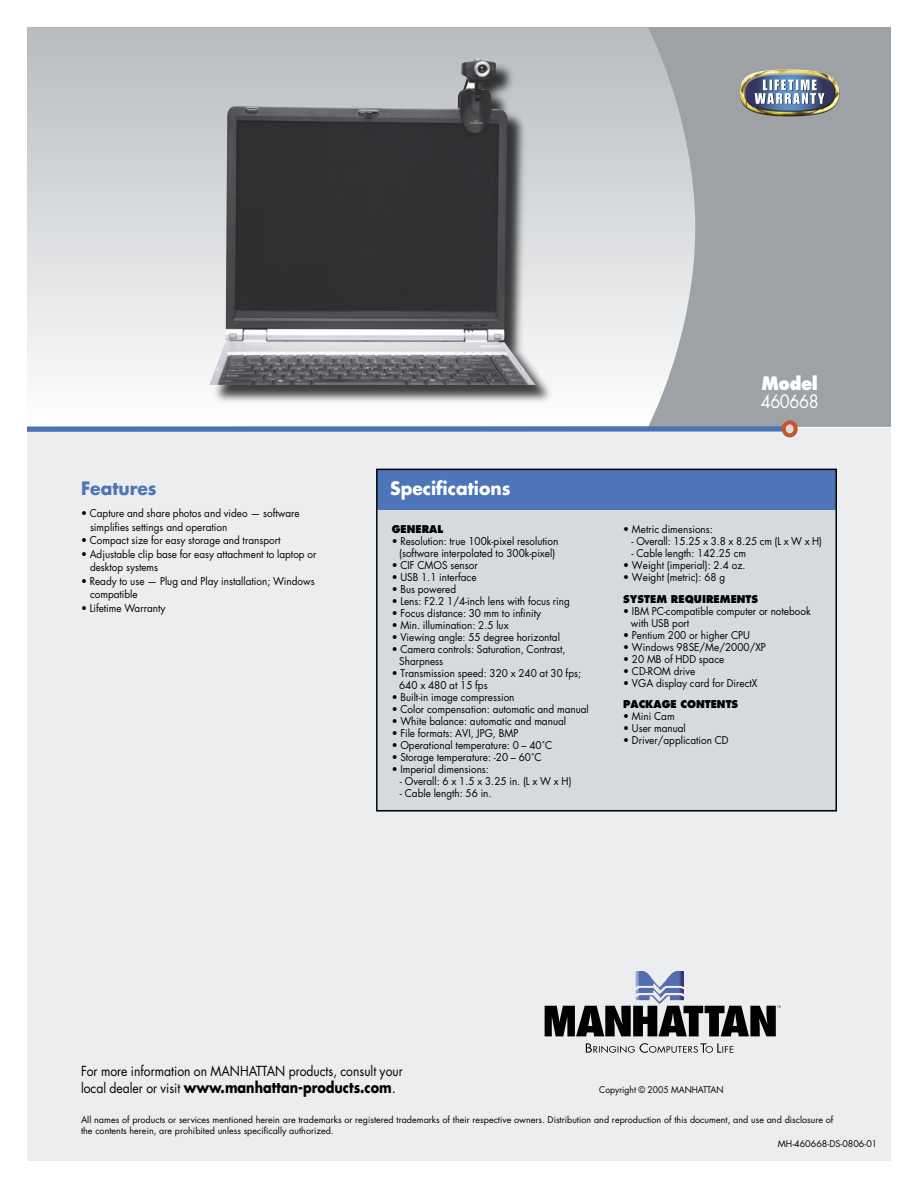
<style>
.page{position:relative;width:918px;height:1188px;background:#fff}
.page>*{position:absolute;margin:0;border:0;box-sizing:border-box;transform-origin:0 0}
.t1{font:700 18px "Futura Std";color:#fff;scale:.95 1}
.t2{font:700 18px "Futura Std";color:#4d75b7;scale:.95 1}
.t3{font:18px "Futura Std";letter-spacing:-.025em;color:#fff;scale:.9 1}
.t4{font:800 18px "Futura Std";letter-spacing:-.025em;color:#fff;scale:.9 1}
.t5{font:700 15px "Futura Std";color:#000;scale:.85 1}
.t6{font:13.5px "Futura Std";color:#000;scale:.9 1}
.t7{font:10.5px/12px "Futura Std";color:#000;scale:.95 1}
.t8{font:800 10.5px "Futura Std";color:#000;scale:.95 1}
.t9{font:9px/10.5px "Futura Std";color:#000}
.t10{font:9px "Futura Std";color:#000;scale:.95 1}
.s1{font-weight:400;font-size:13.5px}
.s2{font-weight:400}
</style>
<div class="page">
<div style="left:27px;top:27px;width:675px;height:402px;background:linear-gradient(to bottom,#b7bbbf,#fefeff)"></div>
<svg style="left:648px;top:27px;width:243px;height:400px;background:#a4a8ad"></svg>
<div style="left:27px;top:429px;width:864px;height:732px;background:#ebedef"></div>
<div style="left:378px;top:470px;width:458px;height:341px;background:#d6dadd"></div>
<div style="left:27px;top:426px;width:756px;height:6px;background:#4975b8"></div>
<div style="left:784px;top:422px;width:12px;height:13px;background:#d6dadd;border-radius:50%"></div>
<div style="left:782px;top:420px;width:16px;height:17px;border:4px solid #c85427;border-radius:50%"></div>
<svg style="left:545px;top:1006px;width:236px;height:30px"></svg>
<img style="left:635px;top:971px;width:49px;height:33px">
<svg style="left:586px;top:1043px;width:147px;height:10px"></svg>
<div style="left:377px;top:469px;width:460px;height:41px;background:#4d75b7"></div>
<img style="left:828px;top:75px;width:11px;height:31px">
<div style="left:212px;top:60px;width:342px;height:346px;background:#000;opacity:.75"></div>
<img style="left:210px;top:58px;width:297px;height:327px">
<div style="left:376px;top:469px;width:461px;height:342px;border:1px solid #000"></div>
<h1 class="t2" style="left:81px;top:476px;width:81px">Features</h1>
<p class="t7" style="left:90px;top:507px;width:222px;line-height:13.5px;text-indent:-9px">• Capture and share photos and video — software simplifies settings and operation</p>
<p class="t7" style="left:81px;top:535px;width:212px">• Compact size for easy storage and transport</p>
<p class="t7" style="left:90px;top:547px;width:240px;line-height:13.5px;text-indent:-9px">• Adjustable clip base for easy attachment to laptop or desktop systems</p>
<p class="t7" style="left:90px;top:574px;width:238px;line-height:13.5px;text-indent:-9px">• Ready to use — Plug and Play installation; Windows compatible</p>
<p class="t7" style="left:81px;top:602px;width:90px">• Lifetime Warranty</p>
<h1 class="t1" style="left:390px;top:476px;width:128px">Specifications</h1>
<p class="t8" style="left:392px;top:522px;width:56px">GENERAL</p>
<p class="t7" style="left:392px;top:535px;width:177px;text-align:center">• Resolution: true 100k-pixel resolution (software interpolated to 300k-pixel)</p>
<p class="t7" style="left:392px;top:559px;width:92px">• CIF CMOS sensor</p>
<p class="t7" style="left:392px;top:571px;width:91px">• USB 1.1 interface</p>
<p class="t7" style="left:392px;top:583px;width:69px">• Bus powered</p>
<p class="t7" style="left:392px;top:595px;width:189px">• Lens: F2.2 1/4-inch lens with focus ring</p>
<p class="t7" style="left:392px;top:607px;width:159px">• Focus distance: 30 mm to infinity</p>
<p class="t7" style="left:392px;top:619px;width:125px">• Min. illumination: 2.5 lux</p>
<p class="t7" style="left:392px;top:631px;width:179px">• Viewing angle: 55 degree horizontal</p>
<p class="t7" style="left:399px;top:643px;width:177px;text-indent:-7px">• Camera controls: Saturation, Contrast,<br>Sharpness</p>
<p class="t7" style="left:399px;top:667px;width:193px;text-indent:-7px">• Transmission speed: 320 x 240 at 30 fps;<br>640 x 480 at 15 fps</p>
<p class="t7" style="left:392px;top:691px;width:131px">• Built-in image compression</p>
<p class="t7" style="left:392px;top:703px;width:209px">• Color compensation: automatic and manual</p>
<p class="t7" style="left:392px;top:715px;width:185px">• White balance: automatic and manual</p>
<p class="t7" style="left:392px;top:727px;width:135px">• File formats: AVI, JPG, BMP</p>
<p class="t7" style="left:392px;top:739px;width:171px">• Operational temperature: 0 – 40˚C</p>
<p class="t7" style="left:392px;top:751px;width:159px">• Storage temperature: -20 – 60˚C</p>
<p class="t7" style="left:392px;top:763px;width:104px">• Imperial dimensions:</p>
<p class="t7" style="left:400px;top:775px;width:182px">- Overall: 6 x 1.5 x 3.25 in. (L x W x H)</p>
<p class="t7" style="left:400px;top:787px;width:98px">- Cable length: 56 in.</p>
<h1 class="t4" style="left:761px;top:372px;width:64px">Model</h1>
<h1 class="t3" style="left:761px;top:390px;width:66px">460668</h1>
<p class="t7" style="left:623px;top:523px;width:96px">• Metric dimensions:</p>
<p class="t7" style="left:632px;top:535px;width:202px">- Overall: 15.25 x 3.8 x 8.25 cm (L x W x H)</p>
<p class="t7" style="left:632px;top:547px;width:122px">- Cable length: 142.25 cm</p>
<p class="t7" style="left:623px;top:559px;width:130px">• Weight (imperial): 2.4 oz.</p>
<p class="t7" style="left:623px;top:571px;width:109px">• Weight (metric): 68 g</p>
<p class="t8" style="left:623px;top:592px;width:143px">SYSTEM REQUIREMENTS</p>
<p class="t7" style="left:631px;top:605px;width:191px;text-indent:-7px">• IBM PC-compatible computer or notebook with USB port</p>
<p class="t7" style="left:623px;top:629px;width:135px">• Pentium 200 or higher CPU</p>
<p class="t7" style="left:623px;top:641px;width:152px">• Windows 98SE/Me/2000/XP</p>
<p class="t7" style="left:623px;top:653px;width:108px">• 20 MB of HDD space</p>
<p class="t7" style="left:623px;top:665px;width:77px">• CD-ROM drive</p>
<p class="t7" style="left:623px;top:677px;width:143px">• VGA display card for DirectX</p>
<p class="t8" style="left:623px;top:698px;width:122px">PACKAGE CONTENTS</p>
<p class="t7" style="left:623px;top:710px;width:56px">• Mini Cam</p>
<p class="t7" style="left:623px;top:722px;width:67px">• User manual</p>
<p class="t7" style="left:623px;top:734px;width:112px">• Driver/application CD</p>
<p class="t6" style="left:81px;top:1063px;width:359px">For more information on MANHATTAN products, consult your</p>
<h2 class="t5" style="left:81px;top:1077px;width:372px"><span class="s1">local dealer or visit</span> www.manhattan-products.com<span class="s2">.</span></h2>
<p class="t10" style="left:599px;top:1084px;width:132px">Copyright © 2005 MANHATTAN</p>
<p class="t9" style="left:81px;top:1115px;width:754px">All names of products or services mentioned herein are trademarks or registered trademarks of their respective owners. Distribution and reproduction of this document, and use and disclosure of the contents herein, are prohibited unless specifically authorized.</p>
<p class="t9" style="left:778px;top:1139px;width:101px">MH-460668-DS-0806-01</p>
</div>
